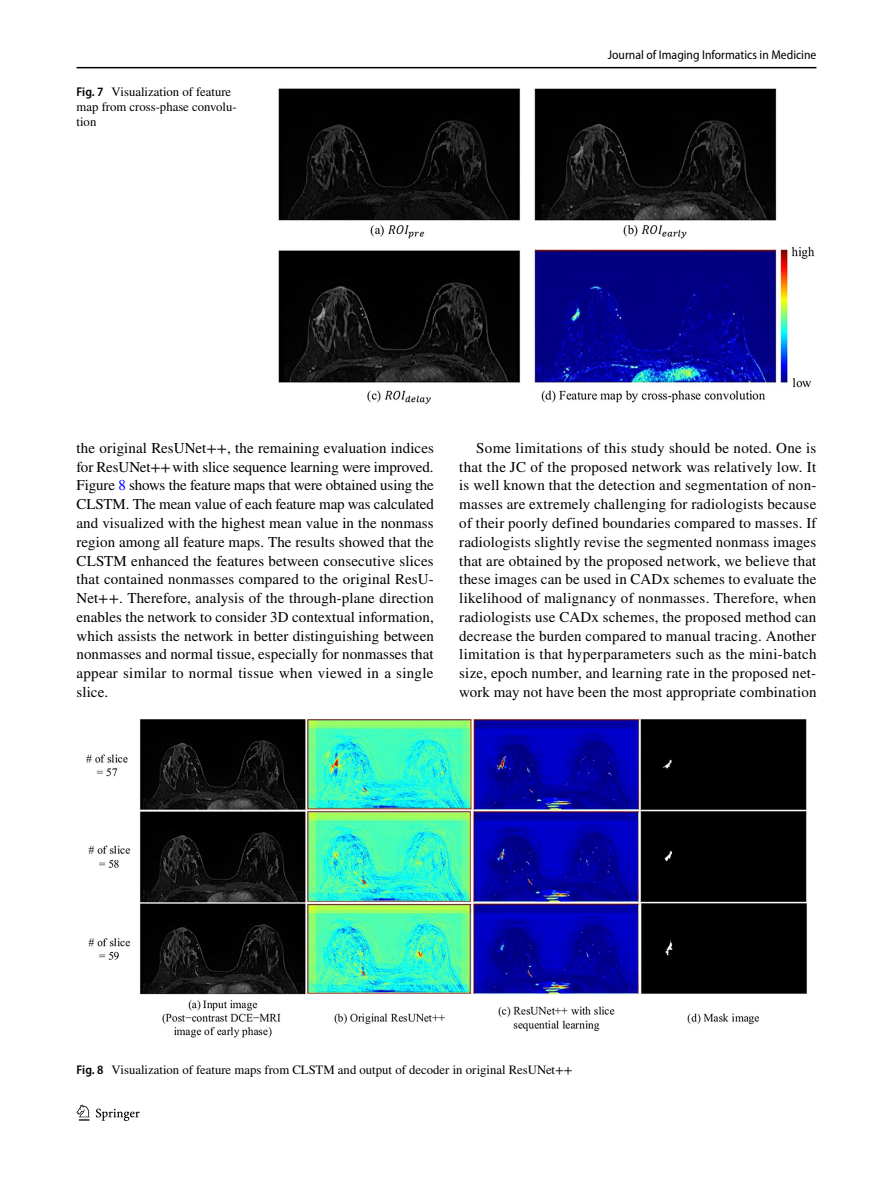
<style>
.page{position:relative;width:893px;height:1187px;background:#fff}
.page>*{position:absolute;margin:0;border:0;box-sizing:border-box;transform-origin:0 0}
.t1{font:15px/18.8px "STIX";letter-spacing:.01em;color:#000;text-align:justify}
.t2{font:12.75px/15px "STIX";color:#000}
.t3{font:semi-condensed 12.75px "Myriad Pro";color:#000}
.s1{font-family:"Myriad Pro";font-weight:600;font-stretch:semi-condensed}
.s2{color:#00f}
</style>
<div class="page">
<hr style="left:77px;top:67px;width:739px;height:1px;background:#000">
<svg style="left:77px;top:1104px;width:12px;height:16px"></svg>
<svg style="left:96px;top:1108px;width:44px;height:12px"></svg>
<img style="left:278px;top:88px;width:537px;height:317px">
<img style="left:86px;top:718px;width:721px;height:320px">
<p class="t2" style="left:77px;top:85px;width:162px"><span class="s1">Fig. 7</span> Visualization of feature map from cross-phase convolu&shy;tion</p>
<p class="t3" style="left:608px;top:48px;width:210px">Journal of Imaging Informatics in Medicine</p>
<p class="t1" style="left:77px;top:439px;width:359px">the original ResUNet++, the remaining evaluation indices for ResUNet++with slice sequence learning were improved.<br>Figure <span class="s2">8</span> shows the feature maps that were obtained using the CLSTM. The mean value of each feature map was calculated and visualized with the highest mean value in the nonmass region among all feature maps. The results showed that the CLSTM enhanced the features between consecutive slices that contained nonmasses compared to the original ResU-Net++. Therefore, analysis of the through-plane direction enables the network to consider 3D contextual information, which assists the network in better distinguishing between nonmasses and normal tissue, especially for nonmasses that appear similar to normal tissue when viewed in a single slice.</p>
<p class="t1" style="left:459px;top:439px;width:359px;text-indent:17px">Some limitations of this study should be noted. One is that the JC of the proposed network was relatively low. It is well known that the detection and segmentation of non&shy;masses are extremely challenging for radiologists because of their poorly defined boundaries compared to masses. If radiologists slightly revise the segmented nonmass images that are obtained by the proposed network, we believe that these images can be used in CADx schemes to evaluate the likelihood of malignancy of nonmasses. Therefore, when radiologists use CADx schemes, the proposed method can decrease the burden compared to manual tracing. Another limitation is that hyperparameters such as the mini-batch size, epoch number, and learning rate in the proposed net&shy;work may not have been the most appropriate combination</p>
<p class="t2" style="left:77px;top:1062px;width:498px"><span class="s1">Fig. 8</span> Visualization of feature maps from CLSTM and output of decoder in original ResUNet++</p>
</div>
